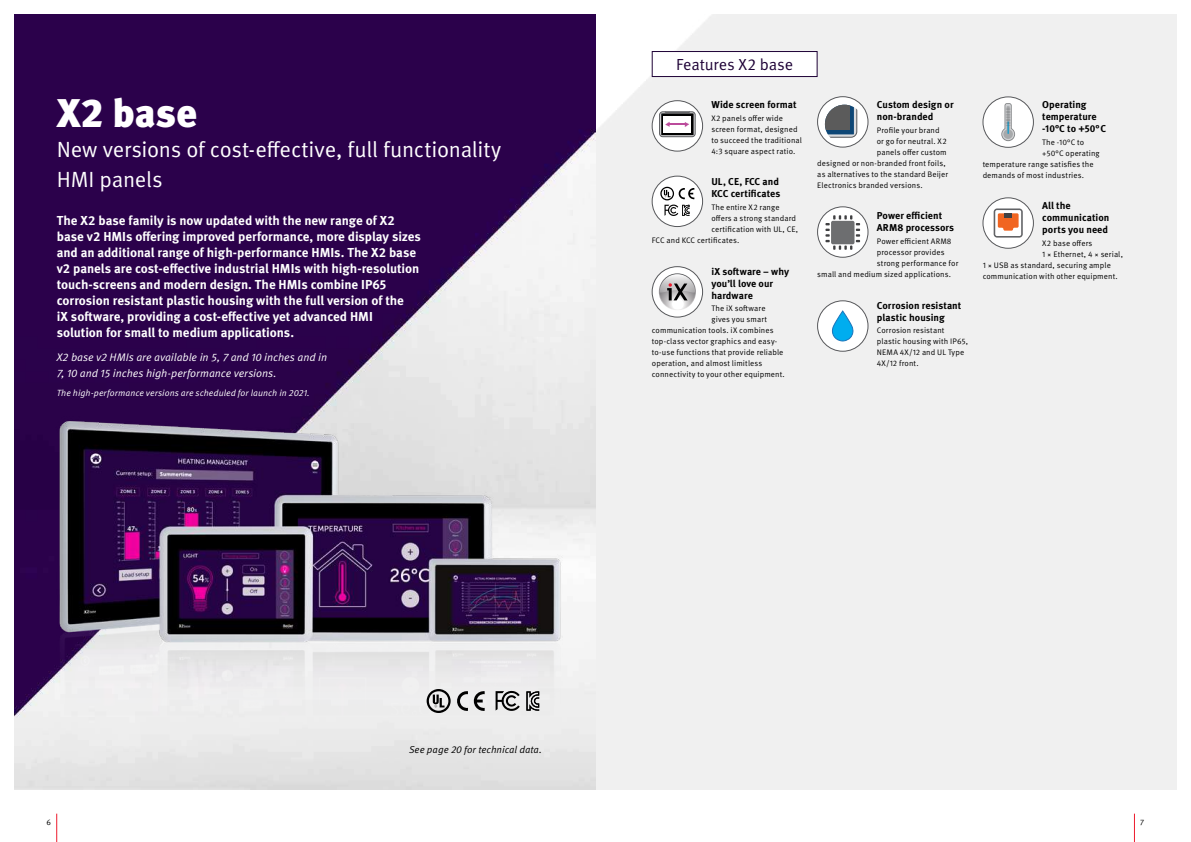
<style>
.page{position:relative;width:1191px;height:842px;background:#fff}
.page>*{position:absolute;margin:0;border:0;box-sizing:border-box;transform-origin:0 0}
.t1{font:900 40px "Meta OT";color:#fff}
.t2{font:22px/30px "Meta OT Norm";letter-spacing:-.01em;color:#fff}
.t3{font:16px "Meta OT Norm";letter-spacing:-.005em;color:#1e0236}
.t4{font:700 13px/16px "Meta OT";letter-spacing:-.01em;color:#fff}
.t5{font:11px/16px "Meta OT Norm Ita";letter-spacing:-.005em;color:#fff}
.t6{font:700 10px/12px "Meta OT";color:#000}
.t7{font:10px "Meta OT Norm Ita";color:#000}
.t8{font:9px "Meta OT Norm Ita";letter-spacing:.005em;color:#fff}
.t9{font:8px/11px "Meta OT Norm";letter-spacing:.015em;color:#000}
</style>
<div class="page">
<svg style="left:56px;top:814px;width:1px;height:28px"></svg>
<svg style="left:1134px;top:814px;width:1px;height:28px"></svg>
<img style="left:14px;top:14px;width:1162px;height:775px">
<div style="left:817px;top:301px;width:51px;height:50px;background:#fff;border-radius:50%"></div>
<svg style="left:832px;top:310px;width:21px;height:31px"></svg>
<div style="left:817px;top:300px;width:51px;height:51px;border:1px solid #57585b;border-radius:50%"></div>
<svg style="left:652px;top:101px;width:50px;height:50px"></svg>
<svg style="left:659px;top:112px;width:36px;height:25px"></svg>
<div style="left:652px;top:100px;width:51px;height:51px;border:1px solid #57585b;border-radius:50%"></div>
<div style="left:817px;top:207px;width:51px;height:50px;background:#fff;border-radius:50%"></div>
<svg style="left:825px;top:215px;width:35px;height:35px"></svg>
<div style="left:817px;top:207px;width:51px;height:51px;border:1px solid #57585b;border-radius:50%"></div>
<div style="left:652px;top:176px;width:50px;height:51px;background:#fff;border-radius:50%"></div>
<svg style="left:660px;top:187px;width:34px;height:29px"></svg>
<div style="left:652px;top:176px;width:51px;height:51px;border:1px solid #57585b;border-radius:50%"></div>
<svg style="left:817px;top:97px;width:51px;height:50px"></svg>
<svg style="left:825px;top:105px;width:32px;height:32px"></svg>
<div style="left:825px;top:105px;width:24px;height:25px;background:#5b5b5b"></div>
<div style="left:817px;top:96px;width:51px;height:51px;border:1px solid #57585b;border-radius:50%"></div>
<div style="left:983px;top:97px;width:50px;height:50px;background:#fff;border-radius:50%"></div>
<svg style="left:1001px;top:103px;width:14px;height:38px"></svg>
<div style="left:982px;top:97px;width:51px;height:51px;border:1px solid #57585b;border-radius:50%"></div>
<div style="left:983px;top:198px;width:50px;height:50px;background:#fff;border-radius:50%"></div>
<div style="left:993px;top:208px;width:29px;height:30px;background:#626366;border-radius:4px"></div>
<div style="left:995px;top:210px;width:26px;height:26px;background:#fff;border-radius:2px"></div>
<svg style="left:997px;top:213px;width:21px;height:18px"></svg>
<div style="left:982px;top:198px;width:51px;height:51px;border:1px solid #57585b;border-radius:50%"></div>
<div style="left:652px;top:267px;width:50px;height:50px;background:#fff;border-radius:50%"></div>
<svg style="left:659px;top:273px;width:37px;height:37px"></svg>
<svg style="left:659px;top:274px;width:36px;height:36px"></svg>
<svg style="left:659px;top:274px;width:36px;height:26px"></svg>
<div style="left:652px;top:266px;width:51px;height:51px;border:1px solid #57585b;border-radius:50%"></div>
<div style="left:652px;top:52px;width:165px;height:25px;background:#fff"></div>
<div style="left:652px;top:51px;width:165px;height:26px;border:1px solid #1e0236"></div>
<img style="left:14px;top:388px;width:670px;height:402px">
<h1 class="t1" style="left:57px;top:88px;width:142px">X2 base</h1>
<h2 class="t2" style="left:57px;top:134px;width:446px">New versions of cost-effective, full functionality<br>HMI panels</h2>
<p class="t4" style="left:57px;top:213px;width:366px">The X2 base family is now updated with the new range of X2 base v2 HMIs offering improved performance, more display sizes and an additional range of high-performance HMIs. The X2 base v2 panels are cost-effective industrial HMIs with high-resolution touch-screens and modern design. The HMIs combine IP65 corrosion resistant plastic housing with the full version of the<br>iX software, providing a cost-effective yet advanced HMI solution for small to medium applications.</p>
<h3 class="t5" style="left:57px;top:350px;width:272px">X2 base v2 HMIs are available in 5, 7 and 10 inches and in<br>7, 10 and 15 inches high-performance versions.</h3>
<p class="t8" style="left:57px;top:387px;width:254px">The high-performance versions are scheduled for launch in 2021.</p>
<h3 class="t3" style="left:676px;top:55px;width:119px">Features X2 base</h3>
<p class="t6" style="left:711px;top:99px;width:87px">Wide screen format</p>
<p class="t9" style="left:711px;top:112px;width:92px">X2 panels offer wide screen format, designed to succeed the traditional<br>4:3 square aspect ratio.</p>
<p class="t6" style="left:711px;top:176px;width:70px">UL, CE, FCC and<br>KCC certificates</p>
<p class="t9" style="left:711px;top:202px;width:70px">The entire X2 range</p>
<p class="t9" style="left:711px;top:213px;width:86px">offers a strong standard</p>
<p class="t9" style="left:711px;top:224px;width:88px">certification with UL, CE,</p>
<p class="t9" style="left:652px;top:235px;width:89px">FCC and KCC certificates.</p>
<p class="t6" style="left:711px;top:266px;width:79px">iX software – why you’ll love our hardware</p>
<p class="t9" style="left:711px;top:303px;width:56px">The iX software</p>
<p class="t9" style="left:711px;top:314px;width:57px">gives you smart</p>
<p class="t9" style="left:652px;top:325px;width:123px">communication tools. iX combines</p>
<p class="t9" style="left:652px;top:336px;width:127px">top-class vector graphics and easy-</p>
<p class="t9" style="left:652px;top:347px;width:133px">to-use functions that provide reliable</p>
<p class="t9" style="left:652px;top:358px;width:112px">operation, and almost limitless</p>
<p class="t9" style="left:652px;top:369px;width:134px">connectivity to your other equipment.</p>
<p class="t6" style="left:876px;top:99px;width:78px">Custom design or non-branded</p>
<p class="t9" style="left:876px;top:124px;width:64px">Profile your brand</p>
<p class="t9" style="left:876px;top:135px;width:71px">or go for neutral. X2</p>
<p class="t9" style="left:876px;top:146px;width:71px">panels offer custom</p>
<p class="t9" style="left:817px;top:157px;width:130px">designed or non-branded front foils,</p>
<p class="t9" style="left:817px;top:168px;width:132px">as alternatives to the standard Beijer</p>
<p class="t9" style="left:817px;top:179px;width:107px">Electronics branded versions.</p>
<p class="t6" style="left:876px;top:210px;width:79px">Power efficient<br>ARM8 processors</p>
<p class="t9" style="left:876px;top:236px;width:76px">Power efficient ARM8</p>
<p class="t9" style="left:876px;top:247px;width:69px">processor provides</p>
<p class="t9" style="left:876px;top:258px;width:83px">strong performance for</p>
<p class="t9" style="left:817px;top:269px;width:135px">small and medium sized applications.</p>
<p class="t6" style="left:876px;top:300px;width:86px">Corrosion resistant plastic housing</p>
<p class="t9" style="left:876px;top:325px;width:93px">Corrosion resistant plastic housing with IP65,<br>NEMA 4X/12 and UL Type<br>4X/12 front.</p>
<p class="t6" style="left:1042px;top:99px;width:65px">Operating temperature -10°C to +50° C</p>
<p class="t9" style="left:1042px;top:136px;width:43px">The -10°C to</p>
<p class="t9" style="left:1042px;top:147px;width:59px">+50°C operating</p>
<p class="t9" style="left:982px;top:158px;width:112px">temperature range satisfies the</p>
<p class="t9" style="left:982px;top:169px;width:103px">demands of most industries.</p>
<p class="t6" style="left:1042px;top:200px;width:69px">All the communication ports you need</p>
<p class="t9" style="left:1042px;top:238px;width:52px">X2 base offers</p>
<p class="t9" style="left:1042px;top:249px;width:82px">1 × Ethernet, 4 × serial,</p>
<p class="t9" style="left:982px;top:260px;width:130px">1 × USB as standard, securing ample</p>
<p class="t9" style="left:982px;top:271px;width:137px">communication with other equipment.</p>
<p class="t7" style="left:409px;top:744px;width:134px">See page 20 for technical data.</p>
<p class="t9" style="left:46px;top:817px;width:6px">6</p>
<p class="t9" style="left:1140px;top:817px;width:6px">7</p>
</div>
